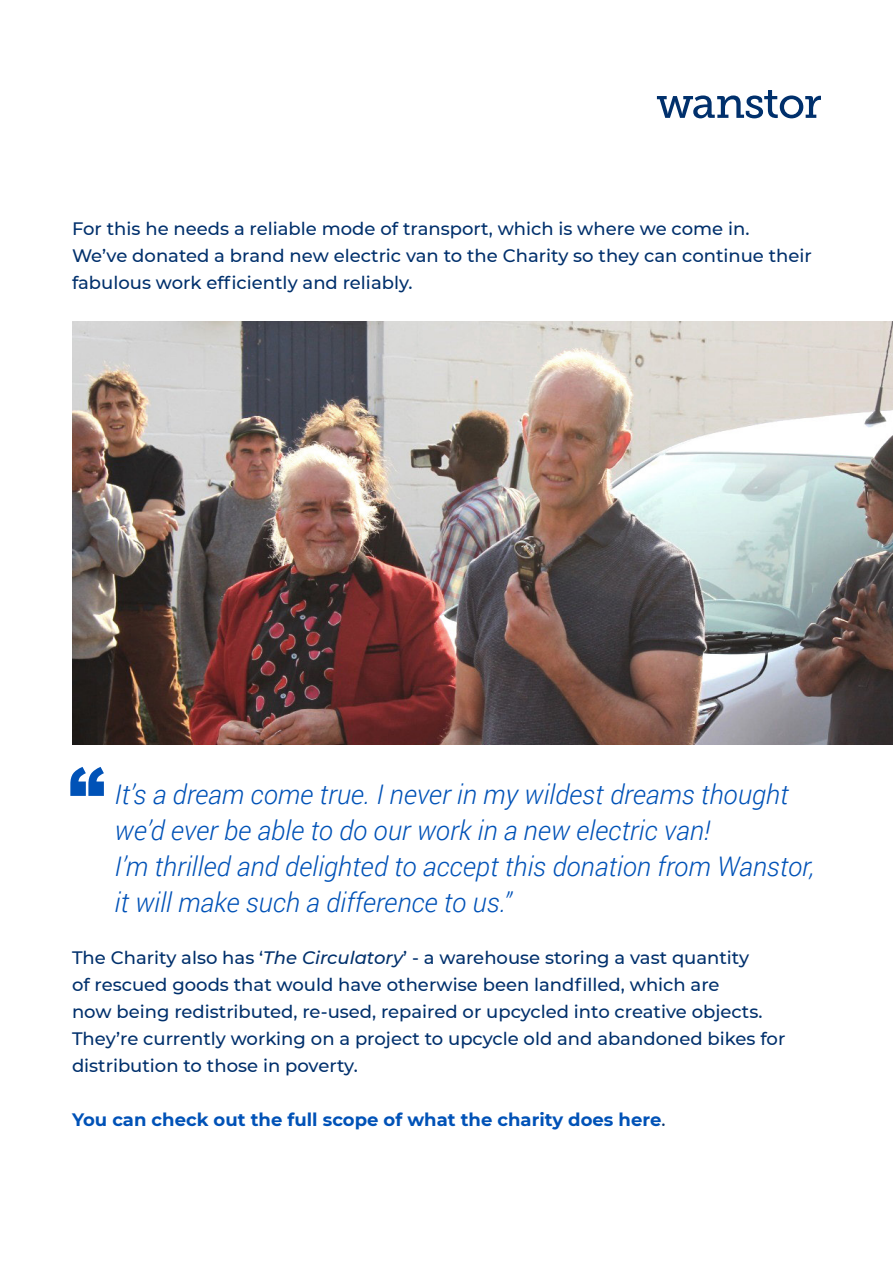
<style>
.page{position:relative;width:893px;height:1263px;background:#fff}
.page>*{position:absolute;margin:0;border:0;box-sizing:border-box;transform-origin:0 0}
.t1{font:italic 300 27px/36px "Roboto";color:#0052b7}
.t2{font:500 18px/27px "Montserrat";color:#00306c}
.t3{font:700 18px "Montserrat";color:#0052b7}
.s1{font-style:italic}
.s2{font-weight:500;color:#00306c}
</style>
<div class="page">
<svg style="left:657px;top:90px;width:164px;height:28px"></svg>
<img style="left:72px;top:321px;width:821px;height:424px">
<svg style="left:70px;top:767px;width:34px;height:29px"></svg>
<p class="t2" style="left:72px;top:214px;width:741px">For this he needs a reliable mode of transport, which is where we come in.<br>We’ve donated a brand new electric van to the Charity so they can continue their fabulous work efficiently and reliably.</p>
<h1 class="t1" style="left:115px;top:776px;width:701px">It’s a dream come true. I never in my wildest dreams thought we’d ever be able to do our work in a new electric van!<br>I’m thrilled and delighted to accept this donation from Wanstor, it will make such a difference to us.”</h1>
<p class="t2" style="left:72px;top:943px;width:715px">The Charity also has ‘<span class="s1">The Circulatory</span>’ - a warehouse storing a vast quantity<br>of rescued goods that would have otherwise been landfilled, which are<br>now being redistributed, re-used, repaired or upcycled into creative objects.<br>They’re currently working on a project to upcycle old and abandoned bikes for distribution to those in poverty.</p>
<p class="t3" style="left:72px;top:1107px;width:595px">You can check out the full scope of what the charity does here<span class="s2">.</span></p>
</div>
